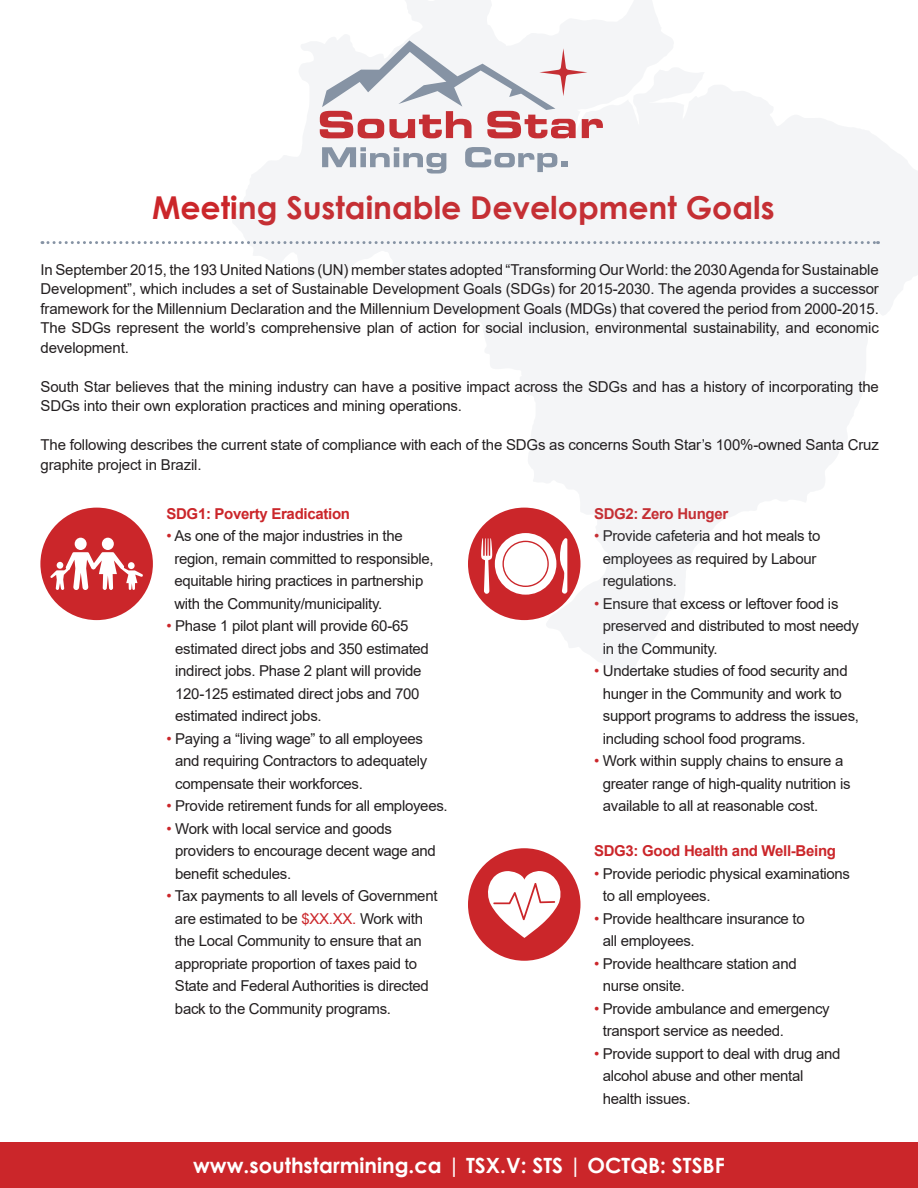
<style>
.page{position:relative;width:918px;height:1188px;background:#fff}
.page>*{position:absolute;margin:0;border:0;box-sizing:border-box;transform-origin:0 0}
.t1{font:700 31.5px "Century Gothic";color:#cb262a}
.t2{font:700 21px "Century Gothic";color:#fff}
.t3{font:15px/22.5px "Arial";letter-spacing:-.02em;color:#231f20}
.t4{font:700 15px "Arial";letter-spacing:-.02em;color:#cb262a}
.s1{color:#cb262a}
</style>
<div class="page">
<div style="left:0;top:1143px;width:918px;height:45px;background:#cb262a"></div>
<svg style="left:42px;top:241px;width:190px;height:3px"></svg>
<svg style="left:233px;top:0;width:685px;height:674px;fill:#f4f5f7"></svg>
<div style="left:40px;top:508px;width:113px;height:112px;background:#cb262a;border-radius:50%"></div>
<div style="left:468px;top:508px;width:113px;height:112px;background:#cb262a;border-radius:50%"></div>
<div style="left:468px;top:848px;width:113px;height:113px;background:#cb262a;border-radius:50%"></div>
<div style="left:75px;top:538px;width:12px;height:12px;background:#fff;border-radius:50%"></div>
<div style="left:102px;top:538px;width:12px;height:12px;background:#fff;border-radius:50%"></div>
<svg style="left:50px;top:552px;width:93px;height:38px"></svg>
<div style="left:128px;top:562px;width:7px;height:7px;background:#fff;border-radius:50%"></div>
<svg style="left:481px;top:533px;width:86px;height:62px"></svg>
<svg style="left:488px;top:871px;width:73px;height:67px"></svg>
<p class="t1" style="left:152px;top:184px;width:624px">Meeting Sustainable Development Goals</p>
<p class="t3" style="left:40px;top:260px;width:840px;line-height:19.5px;text-align:justify">In September 2015, the 193 United Nations (UN) member states adopted “Transforming Our World: the 2030 Agenda for Sustainable Development”, which includes a set of Sustainable Development Goals (SDGs) for 2015-2030. The agenda provides a successor framework for the Millennium Declaration and the Millennium Development Goals (MDGs) that covered the period from 2000-2015.<br>The SDGs represent the world’s comprehensive plan of action for social inclusion, environmental sustainability, and economic development.</p>
<p class="t3" style="left:40px;top:377px;width:840px;line-height:19.5px">South Star believes that the mining industry can have a positive impact across the SDGs and has a history of incorporating the<br>SDGs into their own exploration practices and mining operations.</p>
<p class="t3" style="left:40px;top:435px;width:840px;line-height:19.5px">The following describes the current state of compliance with each of the SDGs as concerns South Star’s 100%-owned Santa Cruz graphite project in Brazil.</p>
<p class="t4" style="left:166px;top:503px;width:185px">SDG1: Poverty Eradication</p>
<p class="t3" style="left:174px;top:524px;width:261px;text-indent:-8px"><span class="s1">•</span> As one of the major industries in the region, remain committed to responsible, equitable hiring practices in partnership with the Community/municipality.</p>
<p class="t3" style="left:175px;top:614px;width:255px;text-indent:-9px"><span class="s1">•</span> Phase 1 pilot plant will provide 60-65 estimated direct jobs and 350 estimated indirect jobs. Phase 2 plant will provide 120-125 estimated direct jobs and 700 estimated indirect jobs.</p>
<p class="t3" style="left:175px;top:727px;width:254px;text-indent:-9px"><span class="s1">•</span> Paying a “living wage” to all employees and requiring Contractors to adequately compensate their workforces.</p>
<p class="t3" style="left:166px;top:794px;width:283px"><span class="s1">•</span> Provide retirement funds for all employees.</p>
<p class="t3" style="left:175px;top:817px;width:262px;text-indent:-9px"><span class="s1">•</span> Work with local service and goods providers to encourage decent wage and benefit schedules.</p>
<p class="t3" style="left:175px;top:884px;width:264px;text-indent:-9px"><span class="s1">•</span> Tax payments to all levels of Government are estimated to be <span class="s1">$XX.XX.</span> Work with the Local Community to ensure that an appropriate proportion of taxes paid to State and Federal Authorities is directed back to the Community programs.</p>
<p class="t4" style="left:594px;top:503px;width:136px">SDG2: Zero Hunger</p>
<p class="t3" style="left:603px;top:524px;width:219px;text-indent:-9px"><span class="s1">•</span> Provide cafeteria and hot meals to employees as required by Labour regulations.</p>
<p class="t3" style="left:603px;top:592px;width:258px;text-indent:-9px"><span class="s1">•</span> Ensure that excess or leftover food is preserved and distributed to most needy in the Community.</p>
<p class="t3" style="left:603px;top:659px;width:258px;text-indent:-9px"><span class="s1">•</span> Undertake studies of food security and hunger in the Community and work to support programs to address the issues, including school food programs.</p>
<p class="t3" style="left:603px;top:749px;width:249px;text-indent:-9px"><span class="s1">•</span> Work within supply chains to ensure a greater range of high-quality nutrition is available to all at reasonable cost.</p>
<p class="t4" style="left:594px;top:840px;width:244px">SDG3: Good Health and Well-Being</p>
<p class="t3" style="left:603px;top:862px;width:249px;text-indent:-9px"><span class="s1">•</span> Provide periodic physical examinations to all employees.</p>
<p class="t3" style="left:603px;top:907px;width:203px;text-indent:-9px"><span class="s1">•</span> Provide healthcare insurance to all employees.</p>
<p class="t3" style="left:603px;top:952px;width:195px;text-indent:-9px"><span class="s1">•</span> Provide healthcare station and nurse onsite.</p>
<p class="t3" style="left:603px;top:997px;width:228px;text-indent:-9px"><span class="s1">•</span> Provide ambulance and emergency transport service as needed.</p>
<p class="t3" style="left:603px;top:1042px;width:239px;text-indent:-9px"><span class="s1">•</span> Provide support to deal with drug and alcohol abuse and other mental health issues.</p>
<p class="t2" style="left:193px;top:1150px;width:533px">www.southstarmining.ca | TSX.V: STS | OCTQB: STSBF</p>
</div>
